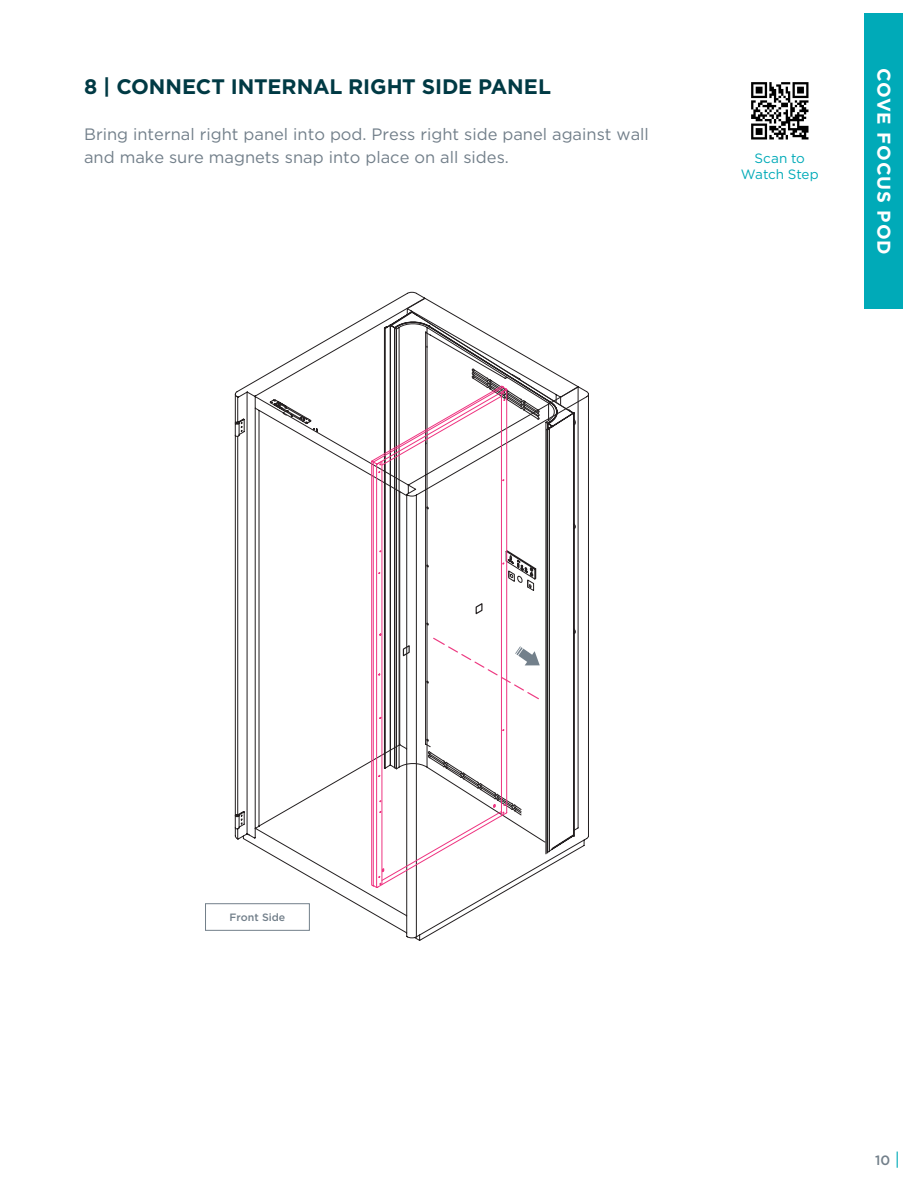
<style>
.page{position:relative;width:918px;height:1188px;background:#fff}
.page>*{position:absolute;margin:0;border:0;box-sizing:border-box;transform-origin:0 0}
.t1{font:700 21px "Gotham";letter-spacing:-.005em;color:#003a44}
.t2{font:700 18.45px "Gotham";letter-spacing:.05em;color:#fff}
.t3{font:16.5px/22.5px "Gotham";color:#727f8a}
.Contact_Copyright{font:13.5px/16.5px "Gotham";letter-spacing:-.005em;color:#00aab8;text-align:center}
.t4{font:500 13.5px "Gotham";color:#727f8a}
.t5{font:500 10.65px "Gotham";color:#727f8a}
</style>
<div class="page">
<svg style="left:897px;top:1152px;width:1px;height:16px"></svg>
<div style="left:864px;top:14px;width:39px;height:295px;background:#00aab8"></div>
<svg style="left:235px;top:292px;width:354px;height:649px"></svg>
<svg style="left:270px;top:400px;width:48px;height:31px"></svg>
<svg style="left:370px;top:385px;width:5px;height:502px"></svg>
<svg style="left:375px;top:312px;width:201px;height:576px"></svg>
<div style="left:205px;top:903px;width:105px;height:28px;border:1px solid #727f8a"></div>
<img style="left:751px;top:82px;width:58px;height:58px">
<p class="t1" style="left:84px;top:75px;width:468px">8 | CONNECT INTERNAL RIGHT SIDE PANEL</p>
<p class="t3" style="left:84px;top:123px;width:566px">Bring internal right panel into pod. Press right side panel against wall and make sure magnets snap into place on all sides.</p>
<p class="Contact_Copyright" style="left:741px;top:149px;width:79px">Scan to<br>Watch Step</p>
<p class="t2" style="left:895px;top:68px;width:189px;rotate:90deg">COVE FOCUS POD</p>
<p class="t5" style="left:230px;top:911px;width:57px">Front Side</p>
<p class="t4" style="left:875px;top:1152px;width:17px">10</p>
</div>
